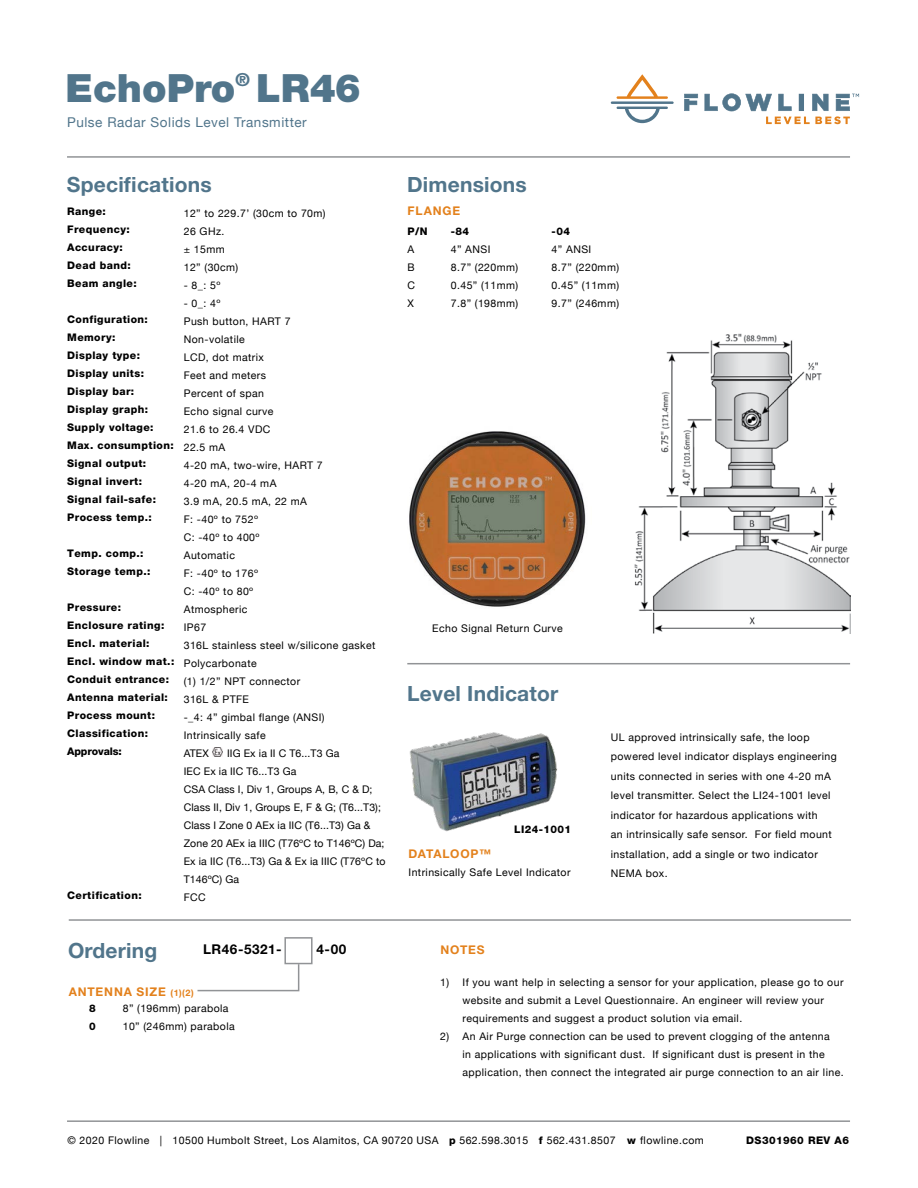
<style>
.page{position:relative;width:918px;height:1188px;background:#fff}
.page>*{position:absolute;margin:0;border:0;box-sizing:border-box;transform-origin:0 0}
.t1{font:900 39px "Helvetica Neue LT Std";color:#51758b}
.t2{font:700 21px "Helvetica Neue LT Std";letter-spacing:.01em;color:#51758b}
.t3{font:13.5px "Helvetica Neue";letter-spacing:.04em;color:#51758b}
.t4{font:700 13.5px "Helvetica Neue LT Std";letter-spacing:.04em;color:#000}
.t5{font:700 12px "Helvetica Neue LT Std";letter-spacing:.07em;color:#e3811c}
.t6{font:700 12px "Helvetica Neue LT Std";letter-spacing:.05em;color:#e3811c}
.t7{font:10.5px/18px "Helvetica Neue";letter-spacing:.04em;color:#000}
.t8{font:800 10.5px/18px "Helvetica Neue LT Std";letter-spacing:.04em;color:#000}
.t9{font:10.5px/18px "Helvetica Neue";letter-spacing:.01em;color:#000}
.s1{font-size:9px}
.s2{font-family:"Helvetica Neue LT Std";font-weight:800}
</style>
<div class="page">
<hr style="left:67px;top:156px;width:783px;height:2px;background:#919396">
<hr style="left:67px;top:1120px;width:783px;height:2px;background:#919396">
<hr style="left:69px;top:919px;width:782px;height:2px;background:#919396">
<div style="left:284px;top:937px;width:29px;height:27px;border:2px solid #919396"></div>
<svg style="left:617px;top:74px;width:51px;height:25px"></svg>
<svg style="left:617px;top:107px;width:51px;height:16px"></svg>
<hr style="left:611px;top:101px;width:63px;height:3px;background:#51758b">
<svg style="left:684px;top:94px;width:14px;height:17px"></svg>
<svg style="left:705px;top:93px;width:154px;height:31px"></svg>
<svg style="left:197px;top:963px;width:103px;height:29px"></svg>
<img style="left:634px;top:333px;width:217px;height:300px">
<img style="left:409px;top:431px;width:177px;height:176px">
<hr style="left:407px;top:663px;width:443px;height:1px;background:#919396">
<img style="left:409px;top:732px;width:149px;height:100px">
<svg style="left:213px;top:748px;width:9px;height:8px"></svg>
<h1 class="t1" style="left:66px;top:65px;width:297px">EchoPro<sup>®</sup> LR46</h1>
<p class="t3" style="left:67px;top:114px;width:241px">Pulse Radar Solids Level Transmitter</p>
<h2 class="t2" style="left:67px;top:171px;width:146px">Specifications</h2>
<h2 class="t2" style="left:407px;top:171px;width:121px">Dimensions</h2>
<p class="t8" style="left:67px;top:202px;width:71px">Range:<br>Frequency:<br>Accuracy:<br>Dead band:<br>Beam angle:</p>
<p class="t8" style="left:67px;top:310px;width:108px">Configuration:<br>Memory:<br>Display type:<br>Display units:<br>Display bar:<br>Display graph:<br>Supply voltage:<br>Max. consumption:<br>Signal output:<br>Signal invert:<br>Signal fail-safe:<br>Process temp.:</p>
<p class="t8" style="left:67px;top:544px;width:85px">Temp. comp.:<br>Storage temp.:</p>
<p class="t8" style="left:67px;top:598px;width:109px">Pressure:<br>Enclosure rating:<br>Encl. material:<br>Encl. window mat.:<br>Conduit entrance:<br>Antenna material:<br>Process mount:<br>Classification:<br>Approvals:</p>
<p class="t8" style="left:67px;top:886px;width:76px">Certification:</p>
<p class="t7" style="left:184px;top:204px;width:143px">12” to 229.7’ (30cm to 70m)<br>26 GHz.<br>± 15mm<br>12” (30cm)</p>
<p class="t7" style="left:184px;top:276px;width:38px">- 8_: 5º</p>
<p class="t7" style="left:184px;top:294px;width:193px">- 0_: 4º<br>Push button, HART 7<br>Non-volatile<br>LCD, dot matrix<br>Feet and meters<br>Percent of span<br>Echo signal curve<br>21.6 to 26.4 VDC<br>22.5 mA<br>4-20 mA, two-wire, HART 7<br>4-20 mA, 20-4 mA<br>3.9 mA, 20.5 mA, 22 mA<br>F: -40º to 752º<br>C: -40º to 400º<br>Automatic<br>F: -40º to 176º<br>C: -40º to 80º<br>Atmospheric<br>IP67<br>316L stainless steel w/silicone gasket<br>Polycarbonate<br>(1) 1/2” NPT connector<br>316L &amp; PTFE<br>-_4: 4” gimbal flange (ANSI)<br>Intrinsically safe<br>ATEX</p>
<p class="t9" style="left:184px;top:744px;width:203px;text-indent:43px">IIG Ex ia II C T6...T3 Ga<br>IEC Ex ia IIC T6...T3 Ga<br>CSA Class I, Div 1, Groups A, B, C &amp; D;<br>Class II, Div 1, Groups E, F &amp; G; (T6...T3);<br>Class I Zone 0 AEx ia IIC (T6...T3) Ga &amp;<br>Zone 20 AEx ia IIIC (T76ºC to T146ºC) Da;<br>Ex ia IIC (T6...T3) Ga &amp; Ex ia IIIC (T76ºC to<br>T146ºC) Ga<br>FCC</p>
<h2 class="t2" style="left:68px;top:938px;width:91px">Ordering</h2>
<p class="t4" style="left:203px;top:941px;width:80px">LR46-5321-</p>
<p class="t4" style="left:317px;top:941px;width:31px">4-00</p>
<p class="t5" style="left:69px;top:984px;width:127px">ANTENNA SIZE <span class="s1">(1)(2)</span></p>
<p class="t8" style="left:89px;top:999px;width:8px">8</p>
<p class="t7" style="left:123px;top:999px;width:107px">8” (196mm) parabola</p>
<p class="t8" style="left:89px;top:1017px;width:8px">0</p>
<p class="t7" style="left:123px;top:1017px;width:114px">10” (246mm) parabola</p>
<p class="t5" style="left:408px;top:203px;width:54px">FLANGE</p>
<p class="t8" style="left:408px;top:222px;width:22px">P/N</p>
<p class="t7" style="left:408px;top:240px;width:9px;text-align:justify">A B C X</p>
<p class="t8" style="left:451px;top:222px;width:20px">-84</p>
<p class="t7" style="left:451px;top:240px;width:69px">4” ANSI<br>8.7” (220mm)<br>0.45” (11mm)<br>7.8” (198mm)</p>
<p class="t8" style="left:552px;top:222px;width:20px">-04</p>
<p class="t7" style="left:552px;top:240px;width:69px">4” ANSI<br>8.7” (220mm)<br>0.45” (11mm)<br>9.7” (246mm)</p>
<p class="t7" style="left:432px;top:619px;width:132px">Echo Signal Return Curve</p>
<h2 class="t2" style="left:407px;top:681px;width:153px">Level Indicator</h2>
<p class="t8" style="left:514px;top:821px;width:59px">LI24-1001</p>
<p class="t6" style="left:409px;top:846px;width:84px">DATALOOP™</p>
<p class="t7" style="left:409px;top:863px;width:164px">Intrinsically Safe Level Indicator</p>
<p class="t7" style="left:611px;top:727px;width:227px;line-height:19.5px">UL approved intrinsically safe, the loop powered level indicator displays engineering units connected in series with one 4-20 mA level transmitter. Select the LI24-1001 level indicator for hazardous applications with<br>an intrinsically safe sensor. For field mount installation, add a single or two indicator NEMA box.</p>
<p class="t5" style="left:440px;top:942px;width:46px">NOTES</p>
<p class="t7" style="left:463px;top:973px;width:383px">If you want help in selecting a sensor for your application, please go to our website and submit a Level Questionnaire. An engineer will review your requirements and suggest a product solution via email.<br>An Air Purge connection can be used to prevent clogging of the antenna<br>in applications with significant dust. If significant dust is present in the application, then connect the integrated air purge connection to an air line.</p>
<p class="t7" style="left:440px;top:974px;width:10px">1)</p>
<p class="t7" style="left:440px;top:1028px;width:10px">2)</p>
<p class="t7" style="left:68px;top:1131px;width:638px">© 2020 Flowline | 10500 Humbolt Street, Los Alamitos, CA 90720 USA <span class="s2">p</span> 562.598.3015 <span class="s2">f</span> 562.431.8507 <span class="s2">w</span> flowline.com</p>
<p class="t8" style="left:746px;top:1131px;width:104px">DS301960 REV A6</p>
</div>
